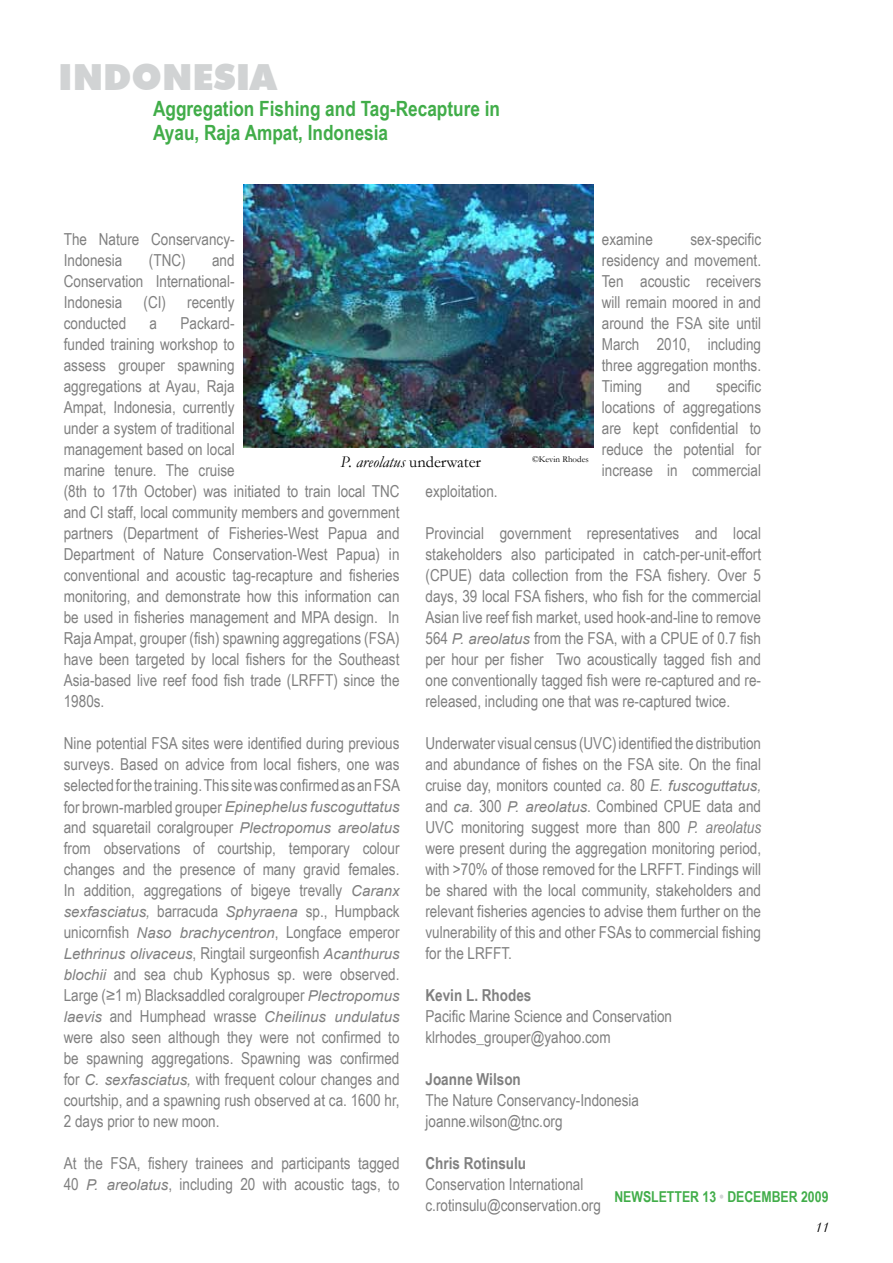
<style>
.page{position:relative;width:893px;height:1263px;background:#fff}
.page>*{position:absolute;margin:0;border:0;box-sizing:border-box;transform-origin:0 0}
.t1{font:900 36px "Futura BT";color:#d1d3d4}
.t2{font:700 21px/24px "Arial Narrow";color:#41ad49}
.t3{font:16.5px/21px "Arial Narrow";color:#808080;text-align:justify}
.t4{font:700 16.5px "Arial Narrow";color:#808080}
.t5{font:italic 16.5px "Garamond";color:#000}
.t6{font:italic 15px "Arial";color:#808080}
.t7{font:700 15px "Arial Narrow";color:#41ad49}
.t8{font:italic 15px "Garamond";color:#000}
.t9{font:9px "Garamond";color:#000}
.s1{font-family:"Arial Narrow";font-style:normal;font-size:16.5px}
.s2{font-family:"Arial";font-style:italic;font-size:15px}
.s3{font-family:"Arial Narrow";font-size:16.5px}
.s4{font-style:italic}
.s5{font-style:normal}
.s6{color:#d1d3d4}
</style>
<div class="page">
<img style="left:243px;top:185px;width:350px;height:263px">
<h1 class="t1" style="left:58px;top:55px;width:220px">INDONESIA</h1>
<p class="t2" style="left:153px;top:97px;width:349px">Aggregation Fishing and Tag-Recapture in<br>Ayau, Raja Ampat, Indonesia</p>
<p class="t3" style="left:602px;top:228px;width:161px;text-indent:89px">sex-specific residency and movement.<br>Ten acoustic receivers will remain moored in and around the FSA site until March 2010, including three aggregation months.<br>Timing</p>
<p class="t3" style="left:602px;top:228px;width:53px">examine</p>
<p class="t3" style="left:64px;top:229px;width:172px">The Nature Conservancy-<br>Indonesia</p>
<p class="t3" style="left:149px;top:250px;width:38px">(TNC)</p>
<p class="t3" style="left:64px;top:250px;width:172px;text-indent:148px">and Conservation International-Indonesia</p>
<p class="t3" style="left:144px;top:292px;width:24px">(CI)</p>
<p class="t3" style="left:187px;top:292px;width:49px">recently</p>
<p class="t3" style="left:64px;top:313px;width:337px;text-align:left;text-indent:117px">Packard-<br>funded training workshop to<br>assess grouper spawning<br>aggregations at Ayau, Raja<br>Ampat, Indonesia, currently<br>under a system of traditional<br>management based on local<br>marine tenure. The cruise<br>(8th to 17th October) was initiated to train local TNC and CI staff, local community members and government partners (Department of Fisheries-West Papua and Department of Nature Conservation-West Papua) in conventional and acoustic tag-recapture and fisheries monitoring, and demonstrate how this information can be used in fisheries management and MPA design. In Raja Ampat, grouper (fish) spawning aggregations (FSA) have been targeted by local fishers for the Southeast Asia-based live reef food fish trade (LRFFT) since the 1980s.</p>
<p class="t3" style="left:64px;top:733px;width:338px">Nine potential FSA sites were identified during previous surveys. Based on advice from local fishers, one was selected for the training. This site was confirmed as an FSA</p>
<p class="t6" style="left:64px;top:799px;width:337px"><span class="s1">for brown-marbled grouper</span> Epinephelus fuscoguttatus</p>
<p class="t3" style="left:64px;top:817px;width:337px">and squaretail coralgrouper <span class="s2">Plectropomus areolatus </span>from observations of courtship, temporary colour changes and the presence of many gravid females.<br>In addition, aggregations of bigeye trevally <span class="s2">Caranx</span></p>
<p class="t6" style="left:64px;top:904px;width:337px">sexfasciatus<span class="s3">,</span> <span class="s1">barracuda</span> Sphyraena <span class="s1">sp., Humpback</span></p>
<p class="t3" style="left:64px;top:922px;width:337px">unicornfish <span class="s2">Naso brachycentron</span>, Longface emperor</p>
<p class="t6" style="left:64px;top:946px;width:337px">Lethrinus olivaceus<span class="s1">, Ringtail surgeonfish</span> Acanthurus</p>
<p class="t3" style="left:64px;top:964px;width:337px"><span class="s2">blochii</span> and sea chub Kyphosus sp. were observed.<br>Large (≥1 m) Blacksaddled coralgrouper <span class="s2">Plectropomus</span></p>
<p class="t6" style="left:64px;top:1009px;width:337px">laevis <span class="s1">and Humphead wrasse</span> Cheilinus undulatus</p>
<p class="t3" style="left:64px;top:1027px;width:337px">were also seen although they were not confirmed to be spawning aggregations. Spawning was confirmed for <span class="s2">C. sexfasciatus</span><span class="s4">,</span> with frequent colour changes and courtship, and a spawning rush observed at ca. 1600 hr, 2 days prior to new moon.</p>
<p class="t3" style="left:64px;top:1153px;width:337px">At the FSA, fishery trainees and participants tagged<br>40 <span class="s2">P. areolatus</span>, including 20 with acoustic tags, to</p>
<p class="t3" style="left:64px;top:313px;width:64px">conducted</p>
<p class="t3" style="left:150px;top:313px;width:9px">a</p>
<p class="t3" style="left:602px;top:375px;width:161px;text-indent:114px">specific locations of aggregations are kept confidential to reduce the potential for increase in commercial</p>
<p class="t3" style="left:668px;top:375px;width:24px">and</p>
<p class="t5" style="left:341px;top:452px;width:142px">P. areolatus <span class="s5">underwater</span></p>
<p class="t9" style="left:532px;top:454px;width:58px">©Kevin Rhodes</p>
<p class="t3" style="left:425px;top:480px;width:74px">exploitation.</p>
<p class="t3" style="left:425px;top:522px;width:337px">Provincial government representatives and local stakeholders also participated in catch-per-unit-effort (CPUE) data collection from the FSA fishery. Over 5 days, 39 local FSA fishers, who fish for the commercial Asian live reef fish market, used hook-and-line to remove 564 <span class="s2">P. areolatus</span> from the FSA, with a CPUE of 0.7 fish per hour per fisher Two acoustically tagged fish and one conventionally tagged fish were re-captured and re&shy;released, including one that was re-captured twice.</p>
<p class="t3" style="left:425px;top:732px;width:337px">Underwater visual census (UVC) identified the distribution and abundance of fishes on the FSA site. On the final cruise day, monitors counted <span class="s4">ca</span>. 80 <span class="s4">E.</span> <span class="s2">fuscoguttatus</span><span class="s4">, </span>and <span class="s2">ca.</span> 300 <span class="s2">P. areolatus</span>. Combined CPUE data and UVC monitoring suggest more than 800 <span class="s4">P. areolatus </span>were present during the aggregation monitoring period, with &gt;70% of those removed for the LRFFT. Findings will be shared with the local community, stakeholders and relevant fisheries agencies to advise them further on the vulnerability of this and other FSAs to commercial fishing for the LRFFT.</p>
<p class="t4" style="left:425px;top:985px;width:108px">Kevin L. Rhodes</p>
<p class="t3" style="left:425px;top:1005px;width:248px">Pacific Marine Science and Conservation klrhodes_grouper@yahoo.com</p>
<p class="t4" style="left:425px;top:1069px;width:97px">Joanne Wilson</p>
<p class="t3" style="left:425px;top:1089px;width:215px">The Nature Conservancy-Indonesia joanne.wilson@tnc.org</p>
<p class="t4" style="left:425px;top:1153px;width:102px">Chris Rotinsulu</p>
<p class="t3" style="left:425px;top:1173px;width:177px">Conservation International c.rotinsulu@conservation.org</p>
<p class="t7" style="left:614px;top:1188px;width:216px">NEWSLETTER 13 <span class="s6">•</span> DECEMBER 2009</p>
<p class="t8" style="left:815px;top:1219px;width:16px">11</p>
</div>
